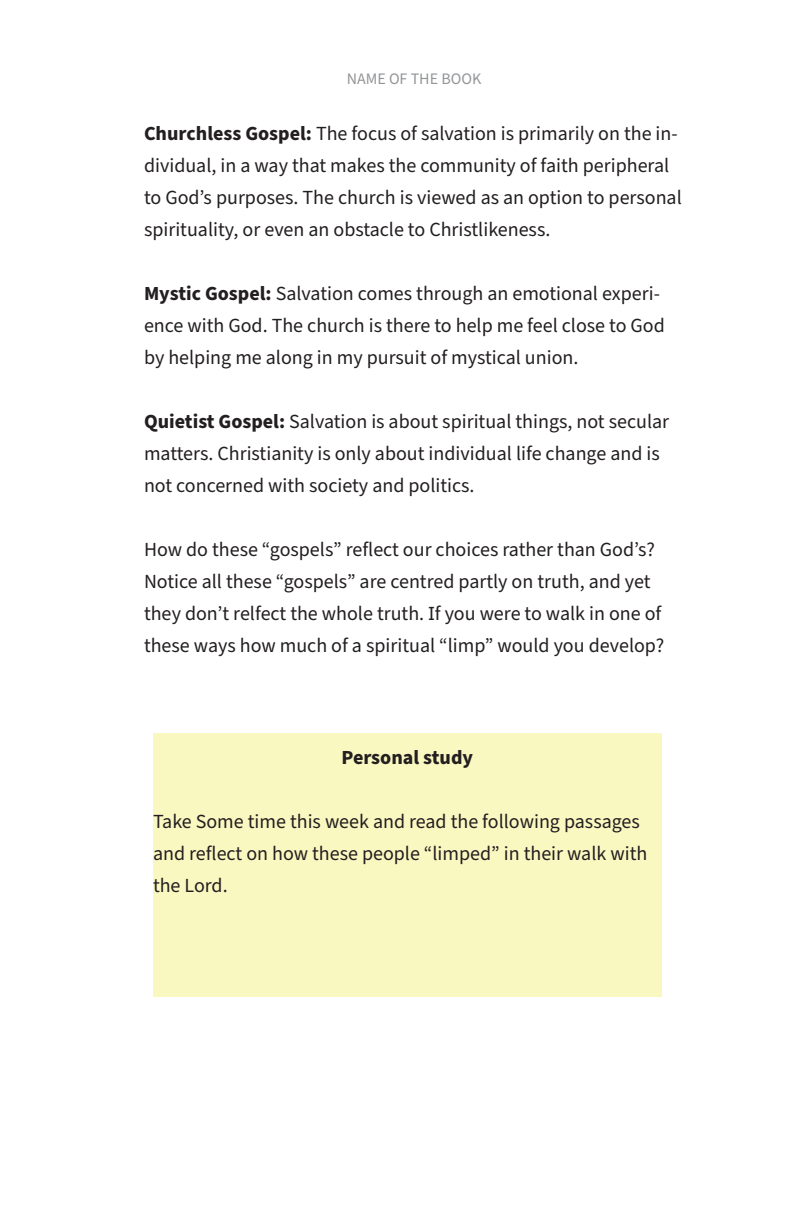
<style>
.page{position:relative;width:792px;height:1224px;background:#fff}
.page>*{position:absolute;margin:0;border:0;box-sizing:border-box;transform-origin:0 0}
.t1{font:20px/32px "Source Sans Pro";color:#231f20}
.t2{font:700 20px "Source Sans Pro";color:#231f20}
.t3{font:16px "Source Sans Pro";color:#939598}
.s1{font-weight:700}
</style>
<div class="page">
<div style="left:153px;top:734px;width:509px;height:264px;background:#faf8c1"></div>
<p class="t3" style="left:347px;top:68px;width:136px">NAME OF THE BOOK</p>
<p class="t1" style="left:144px;top:118px;width:539px"><span class="s1">Churchless Gospel:</span> The focus of salvation is primarily on the in&shy;dividual, in a way that makes the community of faith peripheral to God’s purposes. The church is viewed as an option to personal spirituality, or even an obstacle to Christlikeness.</p>
<p class="t1" style="left:144px;top:278px;width:522px"><span class="s1">Mystic Gospel:</span> Salvation comes through an emotional experi&shy;ence with God. The church is there to help me feel close to God by helping me along in my pursuit of mystical union.</p>
<p class="t1" style="left:144px;top:406px;width:527px"><span class="s1">Quietist Gospel:</span> Salvation is about spiritual things, not secular matters. Christianity is only about individual life change and is not concerned with society and politics.</p>
<p class="t1" style="left:144px;top:534px;width:522px">How do these “gospels” reflect our choices rather than God’s?<br>Notice all these “gospels” are centred partly on truth, and yet they don’t relfect the whole truth. If you were to walk in one of these ways how much of a spiritual “limp” would you develop?</p>
<p class="t2" style="left:341px;top:744px;width:133px">Personal study</p>
<p class="t1" style="left:153px;top:806px;width:496px">Take Some time this week and read the following passages and reflect on how these people “limped” in their walk with the Lord.</p>
</div>
